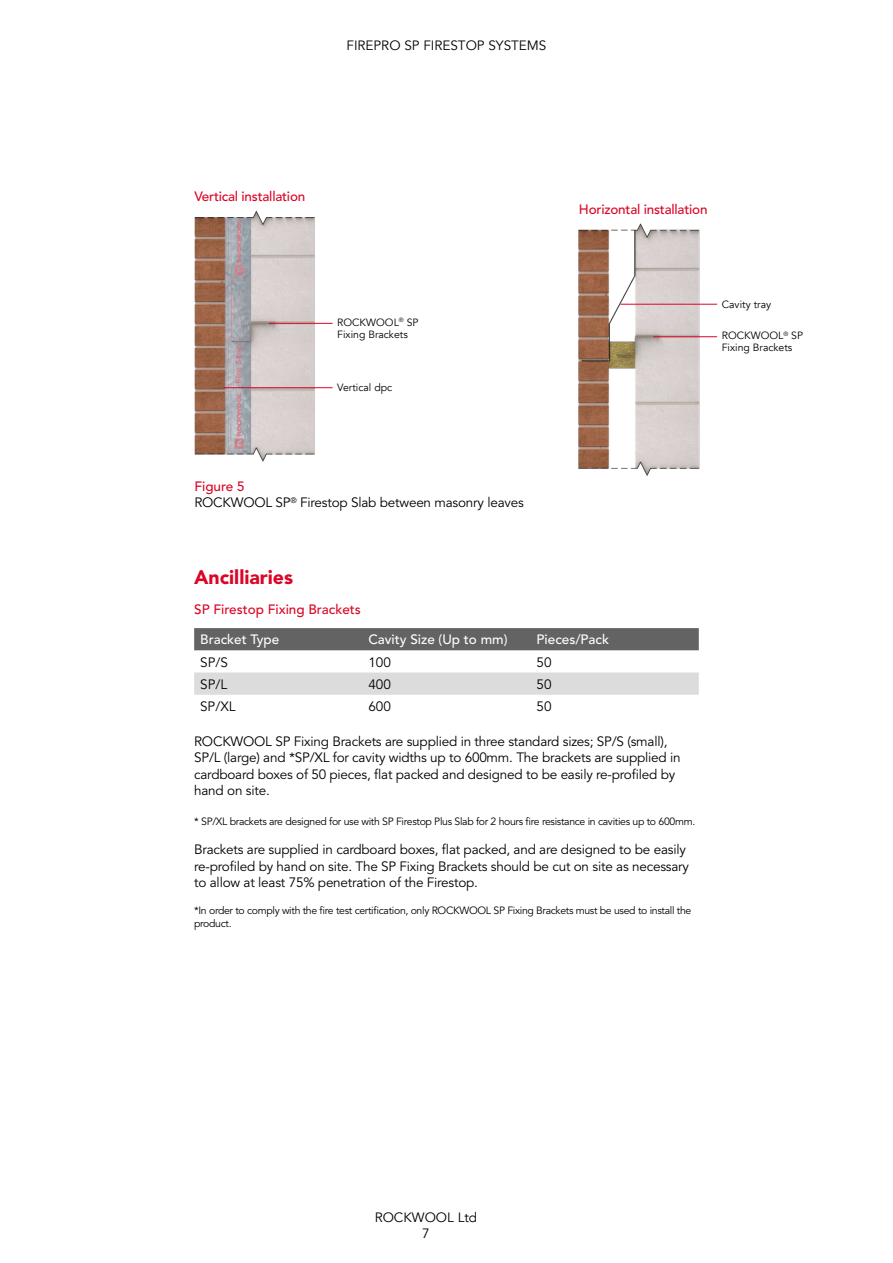
<style>
.page{position:relative;width:893px;height:1263px;background:#fff}
.page>*{position:absolute;margin:0;border:0;box-sizing:border-box;transform-origin:0 0}
.t1{font:900 19.5px "Avenir LT Std";color:#db0626}
.t2{font:13.5px/16.5px "Avenir LT Std";letter-spacing:-.015em;color:#000}
.t3{font:500 13.5px "Avenir LT Std";letter-spacing:-.015em;color:#db0626}
.t4{font:500 13.5px "Avenir LT Std";color:#fff}
.t5{font:13.5px/16.2px "Avenir";color:#000;text-align:center}
.t6{font:10.5px/13.5px "Avenir LT Std";letter-spacing:-.03em;color:#000}
.t7{font:10.5px/12px "Avenir";color:#000}
.s1{font-weight:500;color:#db0626}
</style>
<div class="page">
<img style="left:194px;top:210px;width:134px;height:252px">
<hr style="left:224px;top:387px;width:109px;height:1px;background:#db0626">
<hr style="left:269px;top:323px;width:64px;height:1px;background:#db0626">
<img style="left:578px;top:223px;width:140px;height:253px">
<hr style="left:620px;top:304px;width:97px;height:1px;background:#db0626">
<hr style="left:653px;top:336px;width:64px;height:1px;background:#db0626">
<div style="left:194px;top:628px;width:505px;height:22px;background:#646363"></div>
<svg style="left:194px;top:672px;width:505px;height:23px;background:#dedddd"></svg>
<p class="t5" style="left:346px;top:37px;width:201px">FIREPRO SP FIRESTOP SYSTEMS</p>
<p class="t3" style="left:194px;top:188px;width:112px">Vertical installation</p>
<p class="t7" style="left:337px;top:316px;width:83px">ROCKWOOL<sup>®</sup> SP<br>Fixing Brackets</p>
<p class="t7" style="left:337px;top:382px;width:57px">Vertical dpc</p>
<p class="t3" style="left:579px;top:201px;width:130px">Horizontal installation</p>
<p class="t7" style="left:722px;top:298px;width:51px">Cavity tray</p>
<p class="t7" style="left:722px;top:330px;width:83px">ROCKWOOL<sup>®</sup> SP<br>Fixing Brackets</p>
<p class="t2" style="left:194px;top:478px;width:331px"><span class="s1">Figure 5<br></span>ROCKWOOL SP<sup>®</sup> Firestop Slab between masonry leaves</p>
<h1 class="t1" style="left:194px;top:566px;width:101px">Ancilliaries</h1>
<p class="t3" style="left:194px;top:601px;width:168px">SP Firestop Fixing Brackets</p>
<p class="t4" style="left:200px;top:632px;width:81px">Bracket Type</p>
<p class="t4" style="left:368px;top:632px;width:141px">Cavity Size (Up to mm)</p>
<p class="t4" style="left:537px;top:632px;width:74px">Pieces/Pack</p>
<p class="t2" style="left:200px;top:654px;width:29px">SP/S</p>
<p class="t2" style="left:368px;top:654px;width:24px">100</p>
<p class="t2" style="left:537px;top:654px;width:17px">50</p>
<p class="t2" style="left:200px;top:676px;width:28px">SP/L</p>
<p class="t2" style="left:368px;top:676px;width:24px">400</p>
<p class="t2" style="left:537px;top:676px;width:17px">50</p>
<p class="t2" style="left:200px;top:698px;width:37px">SP/XL</p>
<p class="t2" style="left:368px;top:698px;width:24px">600</p>
<p class="t2" style="left:536px;top:698px;width:17px">50</p>
<p class="t2" style="left:194px;top:733px;width:488px">ROCKWOOL SP Fixing Brackets are supplied in three standard sizes; SP/S (small), SP/L (large) and *SP/XL for cavity widths up to 600mm. The brackets are supplied in cardboard boxes of 50 pieces, flat packed and designed to be easily re-profiled by hand on site.</p>
<p class="t6" style="left:194px;top:815px;width:503px">* SP/XL brackets are designed for use with SP Firestop Plus Slab for 2 hours fire resistance in cavities up to 600mm.</p>
<p class="t2" style="left:194px;top:842px;width:496px">Brackets are supplied in cardboard boxes, flat packed, and are designed to be easily re-profiled by hand on site. The SP Fixing Brackets should be cut on site as necessary to allow at least 75% penetration of the Firestop.</p>
<p class="t6" style="left:194px;top:904px;width:499px">*In order to comply with the fire test certification, only ROCKWOOL SP Fixing Brackets must be used to install the product.</p>
<p class="t5" style="left:375px;top:1209px;width:104px">ROCKWOOL Ltd<br>7</p>
</div>
